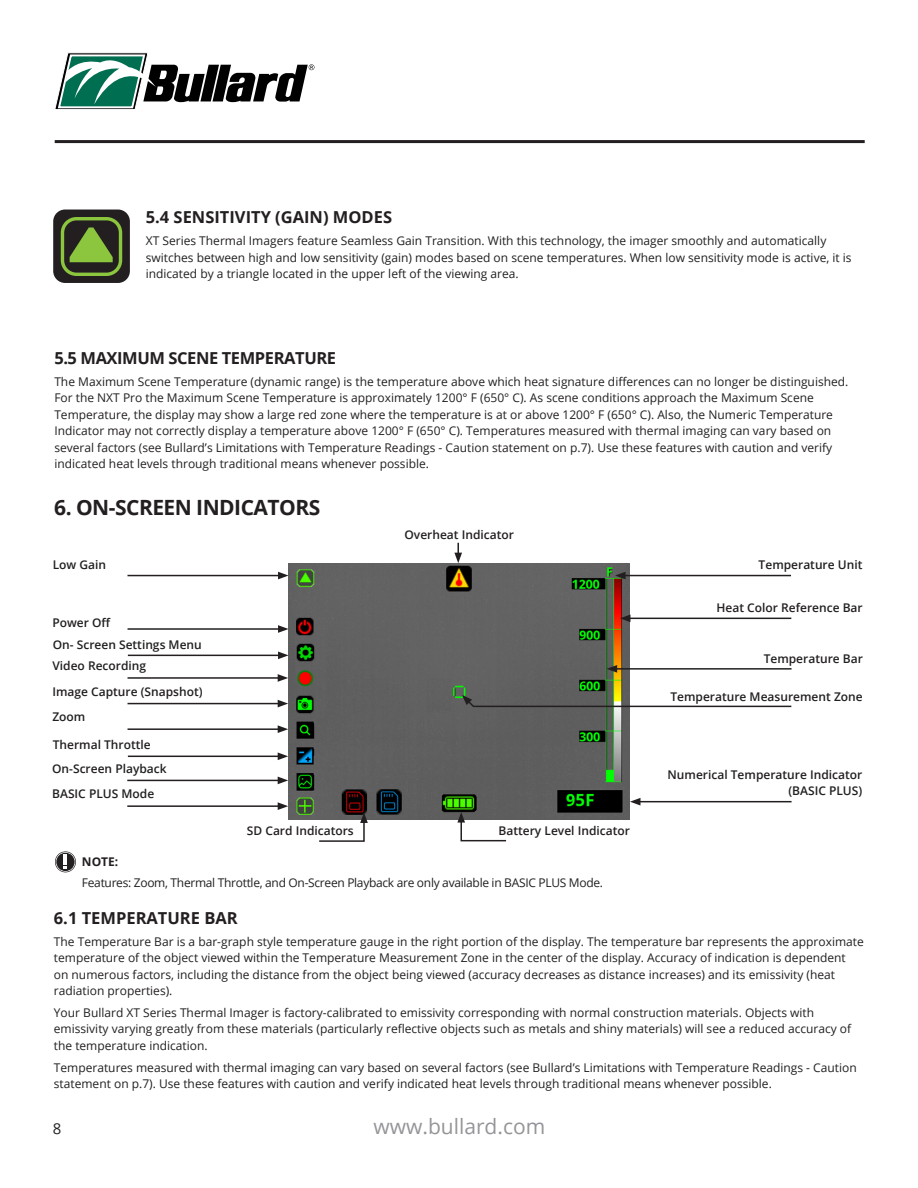
<style>
.page{position:relative;width:918px;height:1188px;background:#fff}
.page>*{position:absolute;margin:0;border:0;box-sizing:border-box;transform-origin:0 0}
.t1{font:700 21px "Open Sans";letter-spacing:-.025em;color:#231f20}
.t2{font:21px "Open Sans";color:#939598}
.t3{font:700 16.5px "Open Sans";color:#231f20}
.t4{font:700 16.5px "Open Sans";letter-spacing:-.025em;color:#231f20}
.t5{font:15px "Open Sans";color:#231f20}
.t6{font:12px/16.5px "Open Sans";color:#231f20}
.t7{font:600 12px "Open Sans";color:#231f20}
.t8{font:12px "Open Sans";letter-spacing:-.025em;color:#231f20}
.t9{font:700 12px "Open Sans";color:#231f20}
</style>
<div class="page">
<hr style="left:55px;top:140px;width:810px;height:3px;background:#231f20">
<svg style="left:55px;top:52px;width:259px;height:58px"></svg>
<img style="left:289px;top:563px;width:341px;height:256px">
<hr style="left:128px;top:575px;width:152px;height:1px;background:#231f20">
<svg style="left:278px;top:572px;width:11px;height:7px"></svg>
<hr style="left:128px;top:628px;width:152px;height:2px;background:#231f20">
<svg style="left:278px;top:625px;width:11px;height:8px"></svg>
<hr style="left:128px;top:655px;width:152px;height:1px;background:#231f20">
<svg style="left:278px;top:652px;width:11px;height:7px"></svg>
<hr style="left:128px;top:677px;width:152px;height:2px;background:#231f20">
<svg style="left:278px;top:674px;width:10px;height:8px"></svg>
<hr style="left:128px;top:703px;width:152px;height:1px;background:#231f20">
<svg style="left:278px;top:700px;width:10px;height:7px"></svg>
<hr style="left:128px;top:728px;width:152px;height:2px;background:#231f20">
<svg style="left:278px;top:725px;width:10px;height:8px"></svg>
<hr style="left:128px;top:756px;width:152px;height:1px;background:#231f20">
<svg style="left:278px;top:752px;width:10px;height:8px"></svg>
<hr style="left:127px;top:780px;width:153px;height:1px;background:#231f20">
<svg style="left:278px;top:777px;width:10px;height:7px"></svg>
<hr style="left:127px;top:805px;width:153px;height:2px;background:#231f20">
<svg style="left:278px;top:802px;width:10px;height:8px"></svg>
<svg style="left:454px;top:543px;width:8px;height:20px"></svg>
<hr style="left:623px;top:575px;width:168px;height:1px;background:#231f20">
<svg style="left:615px;top:572px;width:11px;height:7px"></svg>
<hr style="left:628px;top:618px;width:163px;height:1px;background:#231f20">
<svg style="left:620px;top:615px;width:10px;height:7px"></svg>
<hr style="left:615px;top:668px;width:177px;height:2px;background:#231f20">
<svg style="left:607px;top:665px;width:10px;height:8px"></svg>
<svg style="left:462px;top:695px;width:330px;height:13px"></svg>
<hr style="left:638px;top:801px;width:154px;height:1px;background:#231f20">
<svg style="left:630px;top:798px;width:10px;height:8px"></svg>
<svg style="left:457px;top:812px;width:51px;height:30px"></svg>
<svg style="left:318px;top:812px;width:50px;height:30px"></svg>
<div style="left:53px;top:210px;width:77px;height:73px;background:#231f20;border-radius:12px"></div>
<div style="left:61px;top:217px;width:61px;height:59px;border:3px solid #8bc63e;border-radius:14px"></div>
<svg style="left:70px;top:227px;width:43px;height:35px"></svg>
<svg style="left:55px;top:851px;width:21px;height:21px"></svg>
<p class="t3" style="left:146px;top:206px;width:248px">5.4 SENSITIVITY (GAIN) MODES</p>
<p class="t6" style="left:146px;top:232px;width:707px">XT Series Thermal Imagers feature Seamless Gain Transition. With this technology, the imager smoothly and automatically switches between high and low sensitivity (gain) modes based on scene temperatures. When low sensitivity mode is active, it is indicated by a triangle located in the upper left of the viewing area.</p>
<p class="t4" style="left:54px;top:346px;width:283px">5.5 MAXIMUM SCENE TEMPERATURE</p>
<p class="t6" style="left:54px;top:373px;width:796px">The Maximum Scene Temperature (dynamic range) is the temperature above which heat signature differences can no longer be distinguished.<br>For the NXT Pro the Maximum Scene Temperature is approximately 1200° F (650° C). As scene conditions approach the Maximum Scene Temperature, the display may show a large red zone where the temperature is at or above 1200° F (650° C). Also, the Numeric Temperature Indicator may not correctly display a temperature above 1200° F (650° C). Temperatures measured with thermal imaging can vary based on several factors (see Bullard’s Limitations with Temperature Readings - Caution statement on p.7). Use these features with caution and verify indicated heat levels through traditional means whenever possible.</p>
<p class="t1" style="left:54px;top:493px;width:267px">6. ON-SCREEN INDICATORS</p>
<p class="t7" style="left:53px;top:557px;width:55px">Low Gain</p>
<p class="t7" style="left:52px;top:615px;width:60px">Power Off</p>
<p class="t7" style="left:53px;top:637px;width:151px">On- Screen Settings Menu</p>
<p class="t7" style="left:52px;top:658px;width:95px">Video Recording</p>
<p class="t7" style="left:52px;top:683px;width:152px">Image Capture (Snapshot)</p>
<p class="t7" style="left:52px;top:709px;width:35px">Zoom</p>
<p class="t7" style="left:53px;top:736px;width:100px">Thermal Throttle</p>
<p class="t7" style="left:52px;top:760px;width:116px">On-Screen Playback</p>
<p class="t7" style="left:52px;top:786px;width:104px">BASIC PLUS Mode</p>
<p class="t7" style="left:405px;top:526px;width:111px">Overheat Indicator</p>
<p class="t7" style="left:247px;top:822px;width:108px">SD Card Indicators</p>
<p class="t7" style="left:499px;top:822px;width:133px">Battery Level Indicator</p>
<p class="t9" style="left:82px;top:854px;width:38px">NOTE:</p>
<p class="t8" style="left:82px;top:874px;width:523px">Features: Zoom, Thermal Throttle, and On-Screen Playback are only available in BASIC PLUS Mode.</p>
<p class="t7" style="left:759px;top:557px;width:105px">Temperature Unit</p>
<p class="t7" style="left:717px;top:600px;width:148px">Heat Color Reference Bar</p>
<p class="t7" style="left:764px;top:650px;width:101px">Temperature Bar</p>
<p class="t7" style="left:670px;top:688px;width:194px">Temperature Measurement Zone</p>
<p class="t7" style="left:668px;top:766px;width:196px">Numerical Temperature Indicator</p>
<p class="t7" style="left:788px;top:782px;width:75px">(BASIC PLUS)</p>
<p class="t3" style="left:54px;top:906px;width:185px">6.1 TEMPERATURE BAR</p>
<p class="t6" style="left:54px;top:933px;width:812px">The Temperature Bar is a bar-graph style temperature gauge in the right portion of the display. The temperature bar represents the approximate temperature of the object viewed within the Temperature Measurement Zone in the center of the display. Accuracy of indication is dependent<br>on numerous factors, including the distance from the object being viewed (accuracy decreases as distance increases) and its emissivity (heat radiation properties).</p>
<p class="t6" style="left:54px;top:1004px;width:799px">Your Bullard XT Series Thermal Imager is factory-calibrated to emissivity corresponding with normal construction materials. Objects with emissivity varying greatly from these materials (particularly reflective objects such as metals and shiny materials) will see a reduced accuracy of the temperature indication.</p>
<p class="t6" style="left:54px;top:1059px;width:804px">Temperatures measured with thermal imaging can vary based on several factors (see Bullard’s Limitations with Temperature Readings - Caution statement on p.7). Use these features with caution and verify indicated heat levels through traditional means whenever possible.</p>
<p class="t5" style="left:53px;top:1118px;width:10px">8</p>
<p class="t2" style="left:373px;top:1112px;width:173px">www.bullard.com</p>
</div>
